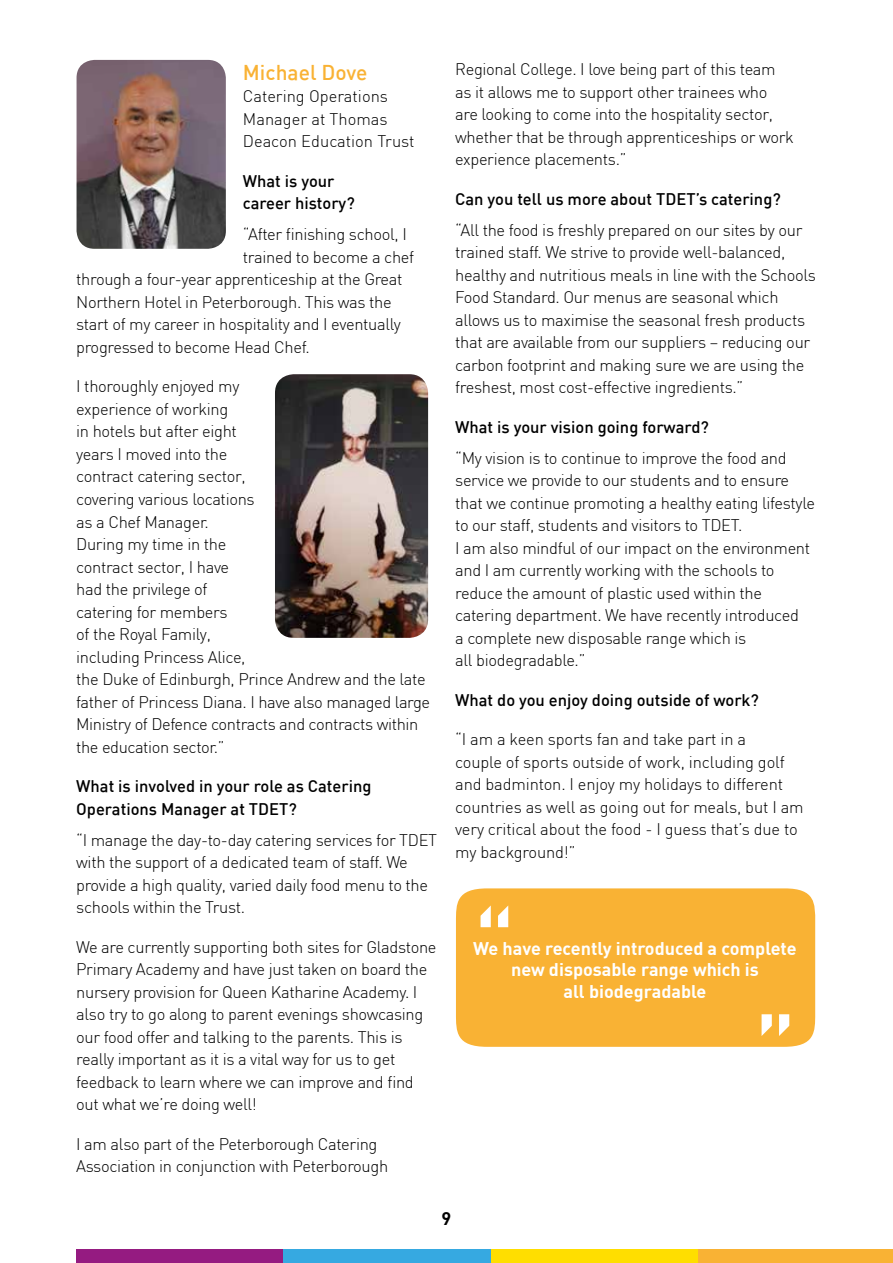
<style>
.page{position:relative;width:893px;height:1263px;background:#fff}
.page>*{position:absolute;margin:0;border:0;box-sizing:border-box;transform-origin:0 0}
.t1{font:500 21px "DIN";color:#f9b234}
.t2{font:700 18px/21.6px "DIN";color:#fff;text-align:center}
.t3{font:700 18px "DIN";color:#000}
.t4{font:300 16.5px/22.5px "DIN";letter-spacing:-.02em;color:#000}
.t5{font:500 16.5px/22.5px "DIN";color:#000}
.t6{font:300 16.5px/22.5px "DIN";color:#000}
</style>
<div class="page">
<img style="left:77px;top:60px;width:149px;height:189px">
<img style="left:275px;top:374px;width:153px;height:264px">
<div style="left:456px;top:888px;width:359px;height:159px;background:#f9b234;border-radius:32px"></div>
<svg style="left:481px;top:905px;width:27px;height:22px"></svg>
<svg style="left:762px;top:1014px;width:27px;height:22px"></svg>
<div style="left:77px;top:1249px;width:207px;height:14px;background:#951b81"></div>
<div style="left:284px;top:1249px;width:207px;height:14px;background:#36a9e1"></div>
<div style="left:491px;top:1249px;width:207px;height:14px;background:#ffde00"></div>
<div style="left:698px;top:1249px;width:195px;height:14px;background:#f9b234"></div>
<p class="t1" style="left:243px;top:59px;width:126px">Michael Dove</p>
<p class="t6" style="left:243px;top:85px;width:173px">Catering Operations<br>Manager at Thomas<br>Deacon Education Trust</p>
<p class="t5" style="left:243px;top:169px;width:113px">What is your career history?</p>
<p class="t4" style="left:243px;top:223px;width:165px">“After finishing school, I</p>
<p class="t4" style="left:243px;top:246px;width:173px">trained to become a chef</p>
<p class="t4" style="left:76px;top:268px;width:328px">through a four-year apprenticeship at the Great</p>
<p class="t4" style="left:76px;top:291px;width:317px">Northern Hotel in Peterborough. This was the</p>
<p class="t4" style="left:76px;top:313px;width:326px">start of my career in hospitality and I eventually</p>
<p class="t4" style="left:76px;top:336px;width:235px">progressed to become Head Chef.</p>
<p class="t4" style="left:76px;top:375px;width:355px">I thoroughly enjoyed my<br>experience of working<br>in hotels but after eight<br>years I moved into the<br>contract catering sector,<br>covering various locations<br>as a Chef Manager.<br>During my time in the<br>contract sector, I have<br>had the privilege of<br>catering for members<br>of the Royal Family,<br>including Princess Alice,<br>the Duke of Edinburgh, Prince Andrew and the late father of Princess Diana. I have also managed large<br>Ministry of Defence contracts and contracts within the education sector.”</p>
<p class="t5" style="left:76px;top:774px;width:297px">What is involved in your role as Catering<br>Operations Manager at TDET?</p>
<p class="t4" style="left:76px;top:828px;width:362px">“I manage the day-to-day catering services for TDET with the support of a dedicated team of staff. We provide a high quality, varied daily food menu to the schools within the Trust.</p>
<p class="t4" style="left:76px;top:935px;width:362px">We are currently supporting both sites for Gladstone Primary Academy and have just taken on board the nursery provision for Queen Katharine Academy. I also try to go along to parent evenings showcasing our food offer and talking to the parents. This is really important as it is a vital way for us to get feedback to learn where we can improve and find out what we’re doing well!</p>
<p class="t4" style="left:76px;top:1132px;width:313px">I am also part of the Peterborough Catering<br>Association in conjunction with Peterborough</p>
<p class="t4" style="left:455px;top:58px;width:340px">Regional College. I love being part of this team as it allows me to support other trainees who are looking to come into the hospitality sector, whether that be through apprenticeships or work experience placements.”</p>
<p class="t5" style="left:455px;top:187px;width:327px">Can you tell us more about TDET’s catering?</p>
<p class="t4" style="left:455px;top:218px;width:362px">“All the food is freshly prepared on our sites by our trained staff. We strive to provide well-balanced, healthy and nutritious meals in line with the Schools Food Standard. Our menus are seasonal which allows us to maximise the seasonal fresh products that are available from our suppliers – reducing our carbon footprint and making sure we are using the freshest, most cost-effective ingredients.”</p>
<p class="t5" style="left:455px;top:415px;width:255px">What is your vision going forward?</p>
<p class="t4" style="left:455px;top:446px;width:361px">“My vision is to continue to improve the food and service we provide to our students and to ensure that we continue promoting a healthy eating lifestyle to our staff, students and visitors to TDET.<br>I am also mindful of our impact on the environment and I am currently working with the schools to reduce the amount of plastic used within the catering department. We have recently introduced<br>a complete new disposable range which is<br>all biodegradable.”</p>
<p class="t5" style="left:455px;top:688px;width:305px">What do you enjoy doing outside of work?</p>
<p class="t4" style="left:455px;top:728px;width:350px">“I am a keen sports fan and take part in a<br>couple of sports outside of work, including golf and badminton. I enjoy my holidays to different countries as well as going out for meals, but I am very critical about the food - I guess that’s due to my background!”</p>
<p class="t2" style="left:473px;top:937px;width:325px">We have recently introduced a complete new disposable range which is<br>all biodegradable</p>
<p class="t3" style="left:442px;top:1207px;width:11px">9</p>
</div>
